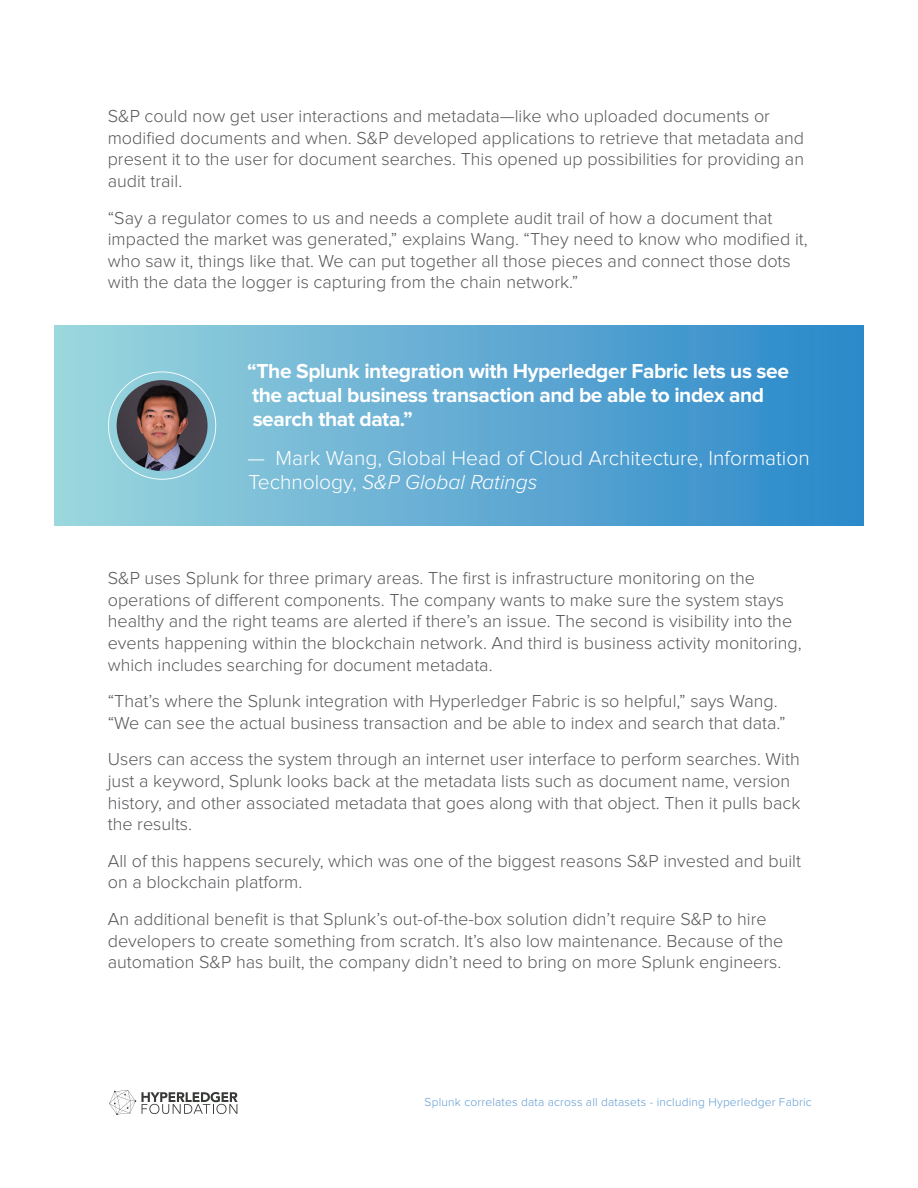
<style>
.page{position:relative;width:918px;height:1188px;background:#fff}
.page>*{position:absolute;margin:0;border:0;box-sizing:border-box;transform-origin:0 0}
.t1{font:700 21px/24px "Proxima Nova";letter-spacing:-.02em;color:#fff}
.t2{font:300 21px/24px "Proxima Nova";color:#fff}
.t3{font:300 18px/21.6px "Proxima Nova";color:#57585a}
.t4{font:300 12px "Proxima Nova";letter-spacing:.015em;color:#609bd3}
.s1{font-style:italic}
</style>
<div class="page">
<svg style="left:109px;top:1090px;width:129px;height:25px"></svg>
<div style="left:54px;top:326px;width:810px;height:199px;background:linear-gradient(to right,#9dd5de,#2b87ca)"></div>
<svg style="left:108px;top:371px;width:108px;height:109px;background:#91cddb"></svg>
<img style="left:117px;top:380px;width:91px;height:91px;border-radius:45px">
<p class="t3" style="left:108px;top:106px;width:698px">S&amp;P could now get user interactions and metadata—like who uploaded documents or modified documents and when. S&amp;P developed applications to retrieve that metadata and present it to the user for document searches. This opened up possibilities for providing an audit trail.</p>
<p class="t3" style="left:108px;top:208px;width:702px">“Say a regulator comes to us and needs a complete audit trail of how a document that impacted the market was generated,” explains Wang. “They need to know who modified it, who saw it, things like that. We can put together all those pieces and connect those dots with the data the logger is capturing from the chain network.”</p>
<p class="t1" style="left:247px;top:360px;width:543px">“The Splunk integration with Hyperledger Fabric lets us see the actual business transaction and be able to index and search that data.”</p>
<p class="t2" style="left:247px;top:447px;width:564px">— Mark Wang, Global Head of Cloud Architecture, Information<br>Technology, <span class="s1">S&amp;P Global Ratings</span></p>
<p class="t3" style="left:108px;top:568px;width:695px">S&amp;P uses Splunk for three primary areas. The first is infrastructure monitoring on the operations of different components. The company wants to make sure the system stays healthy and the right teams are alerted if there’s an issue. The second is visibility into the events happening within the blockchain network. And third is business activity monitoring, which includes searching for document metadata.</p>
<p class="t3" style="left:108px;top:691px;width:679px">“That’s where the Splunk integration with Hyperledger Fabric is so helpful,” says Wang. “We can see the actual business transaction and be able to index and search that data.”</p>
<p class="t3" style="left:108px;top:749px;width:694px">Users can access the system through an internet user interface to perform searches. With just a keyword, Splunk looks back at the metadata lists such as document name, version history, and other associated metadata that goes along with that object. Then it pulls back the results.</p>
<p class="t3" style="left:108px;top:851px;width:695px">All of this happens securely, which was one of the biggest reasons S&amp;P invested and built on a blockchain platform.</p>
<p class="t3" style="left:108px;top:909px;width:677px">An additional benefit is that Splunk’s out-of-the-box solution didn’t require S&amp;P to hire developers to create something from scratch. It’s also low maintenance. Because of the automation S&amp;P has built, the company didn’t need to bring on more Splunk engineers.</p>
<p class="t4" style="left:425px;top:1096px;width:389px">Splunk correlates data across all datasets - including Hyperledger Fabric</p>
</div>
